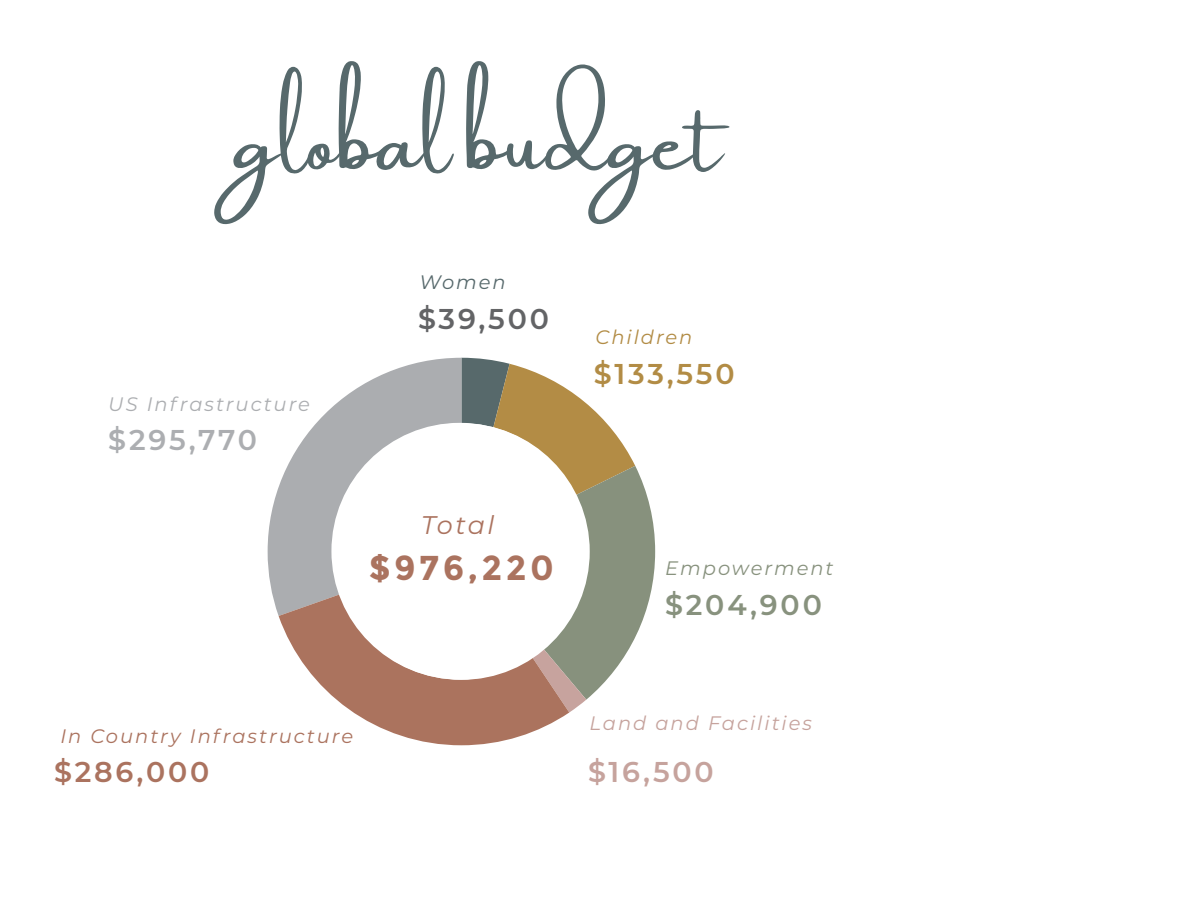
<style>
.page{position:relative;width:1188px;height:918px;background:#fff}
.page>*{position:absolute;margin:0;border:0;box-sizing:border-box;transform-origin:0 0}
.t1{font:61.5px "Amsterdam 1";color:#57696c}
.t2{font:700 34.5px "Montserrat";letter-spacing:.1em;color:#ab735f}
.t3{font:600 28.5px "Montserrat";letter-spacing:.1em;color:#ab735f}
.t4{font:600 28.5px "Montserrat";letter-spacing:.1em;color:#acaeb1}
.t5{font:600 28.5px "Montserrat";letter-spacing:.1em;color:#88927e}
.t6{font:600 28.5px "Montserrat";letter-spacing:.1em;color:#b28c45}
.t7{font:600 28.5px "Montserrat";color:#636466}
.t8{font:600 28.5px "Montserrat";color:#c6a39d}
.t9{font:italic 25.5px "Montserrat";letter-spacing:.09em;color:#ab735f}
.t10{font:italic 19.5px "Montserrat";letter-spacing:.1em;color:#ab735f}
.t11{font:italic 19.5px "Montserrat";letter-spacing:.1em;color:#c6a39d}
.t12{font:italic 19.5px "Montserrat";letter-spacing:.1em;color:#acaeb1}
.t13{font:italic 19.5px "Montserrat";letter-spacing:.1em;color:#88927e}
.t14{font:italic 19.5px "Montserrat";letter-spacing:.1em;color:#b28c45}
.t15{font:italic 19.5px "Montserrat";letter-spacing:.1em;color:#57696c}
</style>
<div class="page">
<svg style="left:635px;top:466px;width:20px;height:172px;fill:#87917d"></svg>
<svg style="left:461px;top:358px;width:174px;height:355px"></svg>
<svg style="left:268px;top:358px;width:193px;height:258px;fill:#abadb0"></svg>
<svg style="left:279px;top:552px;width:290px;height:193px;fill:#ab735e"></svg>
<div style="left:331px;top:423px;width:257px;height:257px;background:#fff;border-radius:50%"></div>
<h1 class="t1" style="left:236px;top:117px;width:488px">global budget</h1>
<p class="t12" style="left:108px;top:391px;width:203px">US Infrastructure</p>
<h3 class="t4" style="left:108px;top:420px;width:150px">$295,770</h3>
<p class="t15" style="left:419px;top:269px;width:88px">Women</p>
<h3 class="t7" style="left:418px;top:299px;width:132px">$39,500</h3>
<p class="t14" style="left:595px;top:324px;width:99px">Children</p>
<h3 class="t6" style="left:594px;top:353px;width:142px">$133,550</h3>
<h3 class="t9" style="left:421px;top:508px;width:75px">Total</h3>
<h2 class="t2" style="left:369px;top:547px;width:187px">$976,220</h2>
<p class="t13" style="left:665px;top:555px;width:170px">Empowerment</p>
<h3 class="t5" style="left:665px;top:584px;width:158px">$204,900</h3>
<p class="t10" style="left:60px;top:723px;width:294px">In Country Infrastructure</p>
<h3 class="t3" style="left:54px;top:751px;width:157px">$286,000</h3>
<p class="t11" style="left:590px;top:710px;width:224px">Land and Facilities</p>
<h3 class="t8" style="left:588px;top:751px;width:127px">$16,500</h3>
</div>
